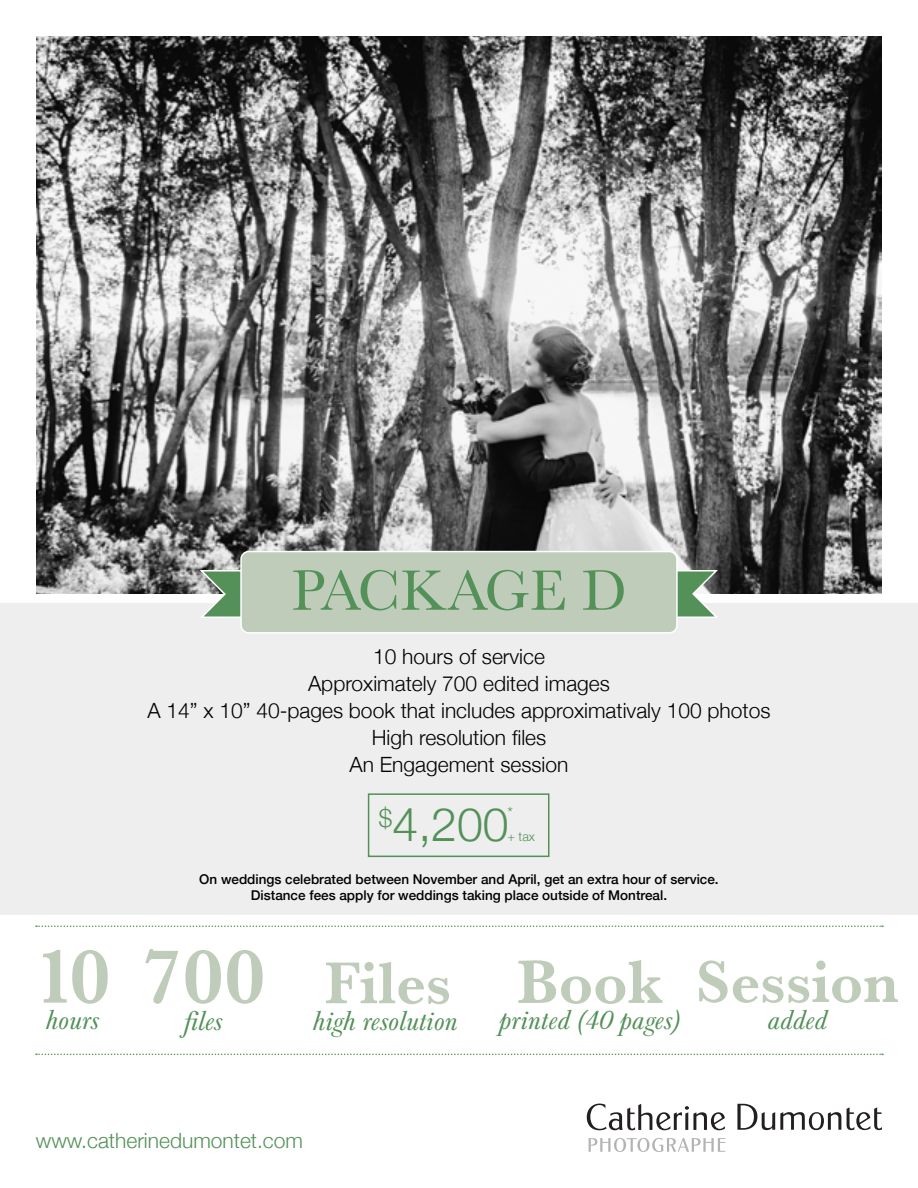
<style>
.page{position:relative;width:918px;height:1188px;background:#fff}
.page>*{position:absolute;margin:0;border:0;box-sizing:border-box;transform-origin:0 0}
.t1{font:700 78.45px "Baskerville URW";color:#bfccb9}
.t2{font:700 61.05px "Baskerville URW";color:#bfccb9}
.t3{font:700 60.9px "Baskerville URW";color:#bfccb9}
.t4{font:58.8px "Baskerville URW";letter-spacing:-.02em;color:#539158}
.t5{font:300 46.5px "Helvetica Neue";color:#539158}
.t6{font:italic 27.6px "Baskerville URW";color:#539158}
.t7{font:300 21px/27px "Helvetica Neue";color:#000;text-align:center}
.t8{font:300 21px "Helvetica Neue";color:#539158}
.t9{font:500 13.5px/16.5px "Helvetica Neue";color:#000;text-align:center}
.t10{font:300 12.6px "Helvetica Neue";color:#539158}
.s1{font-size:63.3px}
</style>
<div class="page">
<div style="left:0;top:603px;width:918px;height:311px;background:#eee"></div>
<img style="left:36px;top:36px;width:846px;height:558px">
<svg style="left:198px;top:569px;width:42px;height:49px"></svg>
<svg style="left:678px;top:569px;width:42px;height:49px"></svg>
<div style="left:241px;top:552px;width:436px;height:81px;background:#bfccb9;border-radius:8px"></div>
<div style="left:240px;top:551px;width:438px;height:83px;border:2px solid #fff;border-radius:8px"></div>
<svg style="left:737px;top:1104px;width:145px;height:26px"></svg>
<svg style="left:587px;top:1104px;width:138px;height:26px"></svg>
<svg style="left:589px;top:1138px;width:136px;height:14px"></svg>
<svg style="left:36px;top:926px;width:847px;height:1px"></svg>
<svg style="left:36px;top:1054px;width:847px;height:1px"></svg>
<div style="left:368px;top:793px;width:181px;height:64px;border:2px solid #539158"></div>
<svg style="left:508px;top:807px;width:4px;height:4px"></svg>
<h3 class="t4" style="left:291px;top:550px;width:337px">PACKAGE D</h3>
<p class="t7" style="left:147px;top:641px;width:625px">10 hours of service<br>Approximately 700 edited images<br>A 14” x 10” 40-pages book that includes approximativaly 100 photos<br>High resolution files<br>An Engagement session</p>
<h3 class="t5" style="left:378px;top:787px;width:132px"><sup>$</sup>4,200</h3>
<p class="t10" style="left:507px;top:827px;width:29px">+ tax</p>
<p class="t9" style="left:199px;top:870px;width:521px">On weddings celebrated between November and April, get an extra hour of service.<br>Distance fees apply for weddings taking place outside of Montreal.</p>
<h1 class="t1" style="left:34px;top:920px;width:233px">10 700</h1>
<h3 class="t6" style="left:46px;top:1004px;width:55px">hours</h3>
<h3 class="t6" style="left:184px;top:1006px;width:40px">files</h3>
<h3 class="t6" style="left:313px;top:1006px;width:146px">high resolution</h3>
<h3 class="t6" style="left:499px;top:1005px;width:182px">printed (40 pages)</h3>
<h3 class="t6" style="left:767px;top:1005px;width:61px">added</h3>
<h2 class="t2" style="left:517px;top:938px;width:384px"><span class="s1">Book</span> Session</h2>
<h3 class="t3" style="left:324px;top:939px;width:128px">Files</h3>
<p class="t8" style="left:36px;top:1124px;width:269px">www.catherinedumontet.com</p>
</div>
